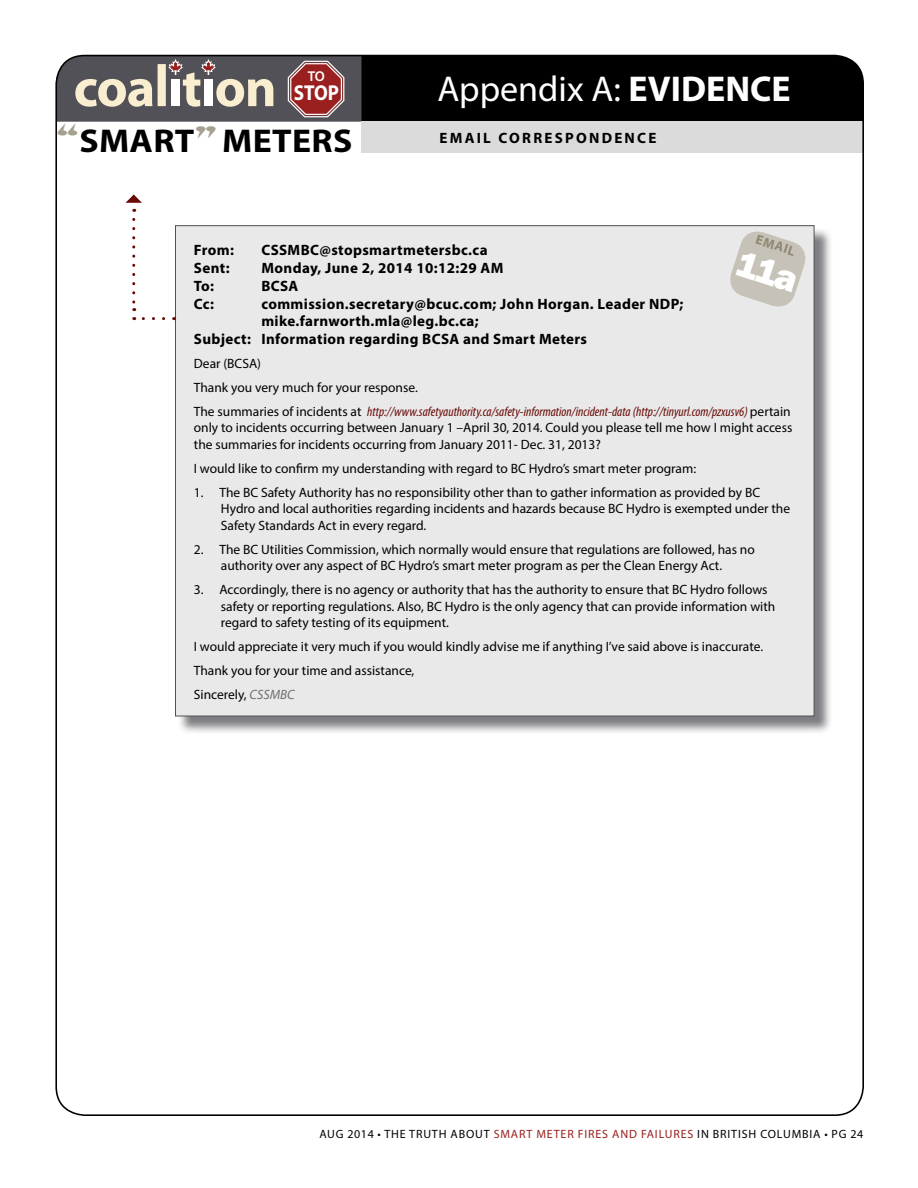
<style>
.page{position:relative;width:918px;height:1188px;background:#fff}
.page>*{position:absolute;margin:0;border:0;box-sizing:border-box;transform-origin:0 0}
.t1{font:36px "Myriad Pro";color:#fff}
.t2{font:700 33px "Myriad Pro";letter-spacing:.01em;color:#000;scale:1.08 1}
.t3{font:700 21.6px "Myriad Pro";color:#fff;scale:.89 1}
.t4{font:700 15px/16.5px "Myriad Pro";letter-spacing:.025em;color:#000}
.t5{font:700 15px "Myriad Pro";letter-spacing:.15em;color:#000}
.t6{font:600 14.25px "Myriad Pro";color:#fff}
.t7{font:13.5px/16.5px "Myriad Pro";color:#000}
.t8{font:italic condensed 13.5px/24px "Myriad Pro";color:#680b06}
.t9{font:700 13.5px "Myriad Pro";color:#908873}
.t10{font:12px "Myriad Pro";letter-spacing:.07em;color:#000}
.s1{font-family:"Snap ITC";font-weight:400;color:#a6a08f}
.s2{font-weight:700}
.s3{font-style:normal;font-stretch:normal;color:#000}
.s4{font-style:italic;color:#6d6e71}
.s5{color:#9a201f}
</style>
<div class="page">
<svg style="left:58px;top:56px;width:805px;height:66px;background:#312b2b"></svg>
<div style="left:362px;top:122px;width:501px;height:31px;background:#dbdbdc"></div>
<div style="left:177px;top:228px;width:656px;height:507px;background:#525157;opacity:.75"></div>
<div style="left:176px;top:226px;width:638px;height:490px;background:#e9e9ea"></div>
<svg style="left:134px;top:317px;width:30px;height:3px"></svg>
<svg style="left:132px;top:219px;width:3px;height:92px"></svg>
<svg style="left:126px;top:195px;width:16px;height:8px"></svg>
<svg style="left:730px;top:231px;width:76px;height:76px"></svg>
<p class="t6" style="left:308px;top:67px;width:19px">to</p>
<h3 class="t3" style="left:294px;top:79px;width:52px">stop</h3>
<h2 class="t2" style="left:56px;top:119px;width:276px"><span class="s1">“</span>Smart<span class="s1">”</span>Meters</h2>
<h1 class="t1" style="left:437px;top:67px;width:355px">Appendix A: <span class="s2">EVIDENCE</span></h1>
<p class="t5" style="left:440px;top:129px;width:218px">EMAIL CORRESPONDENCE</p>
<p class="t9" style="left:759px;top:231px;width:34px;rotate:18deg">email</p>
<p class="t4" style="left:194px;top:242px;width:42px">From:</p>
<p class="t4" style="left:261px;top:242px;width:20px">CSSM</p>
<p class="t4" style="left:301px;top:242px;width:188px">BC@stopsmartmetersbc.ca</p>
<p class="t4" style="left:194px;top:260px;width:54px">Sent: M</p>
<p class="t4" style="left:274px;top:260px;width:219px">onday, June 2, 2014 10:12:29 AM</p>
<p class="t4" style="left:194px;top:278px;width:22px">To:</p>
<p class="t4" style="left:261px;top:278px;width:29px">BCSA</p>
<p class="t4" style="left:194px;top:296px;width:22px">Cc:</p>
<p class="t4" style="left:261px;top:296px;width:424px">commission.secretary@bcuc.com; John Horgan. Leader NDP; mike.farnworth.mla@leg.bc.ca;</p>
<p class="t4" style="left:194px;top:330px;width:395px">Subject: Information regarding BCSA and Smart Meters</p>
<p class="t8" style="left:194px;top:351px;width:598px"><span class="s3">Dear (BCSA)<br>Thank you very much for your response.<br>The summaries of incidents at</span> http://www.safetyauthority.ca/safety-information/incident-data (http://tinyurl.com/pzxusv6) <span class="s3">pertain</span></p>
<p class="t7" style="left:194px;top:419px;width:600px">only to incidents occurring between January 1 –April 30, 2014. Could you please tell me how I might access the summaries for incidents occurring from January 2011- Dec. 31, 2013?</p>
<p class="t7" style="left:194px;top:460px;width:504px">I would like to confirm my understanding with regard to BC Hydro’s smart meter program:</p>
<p class="t7" style="left:221px;top:484px;width:571px;text-indent:-27px">1. The BC Safety Authority has no responsibility other than to gather information as provided by BC<br>Hydro and local authorities regarding incidents and hazards because BC Hydro is exempted under the<br>Safety Standards Act in every regard.</p>
<p class="t7" style="left:194px;top:541px;width:563px;text-align:center">2. The BC Utilities Commission, which normally would ensure that regulations are followed, has no authority over any aspect of BC Hydro’s smart meter program as per the Clean Energy Act.</p>
<p class="t7" style="left:221px;top:581px;width:556px;text-indent:-27px">3. Accordingly, there is no agency or authority that has the authority to ensure that BC Hydro follows safety or reporting regulations. Also, BC Hydro is the only agency that can provide information with regard to safety testing of its equipment.</p>
<p class="t7" style="left:194px;top:635px;width:571px;line-height:24px">I would appreciate it very much if you would kindly advise me if anything I’ve said above is inaccurate.<br>Thank you for your time and assistance,<br>Sincerely, <span class="s4">CSSMBC</span></p>
<p class="t10" style="left:319px;top:1126px;width:546px">AUG 2014 • The truth about <span class="s5">Smart Meter Fires and Failures</span> in British Columbia • Pg 24</p>
</div>
